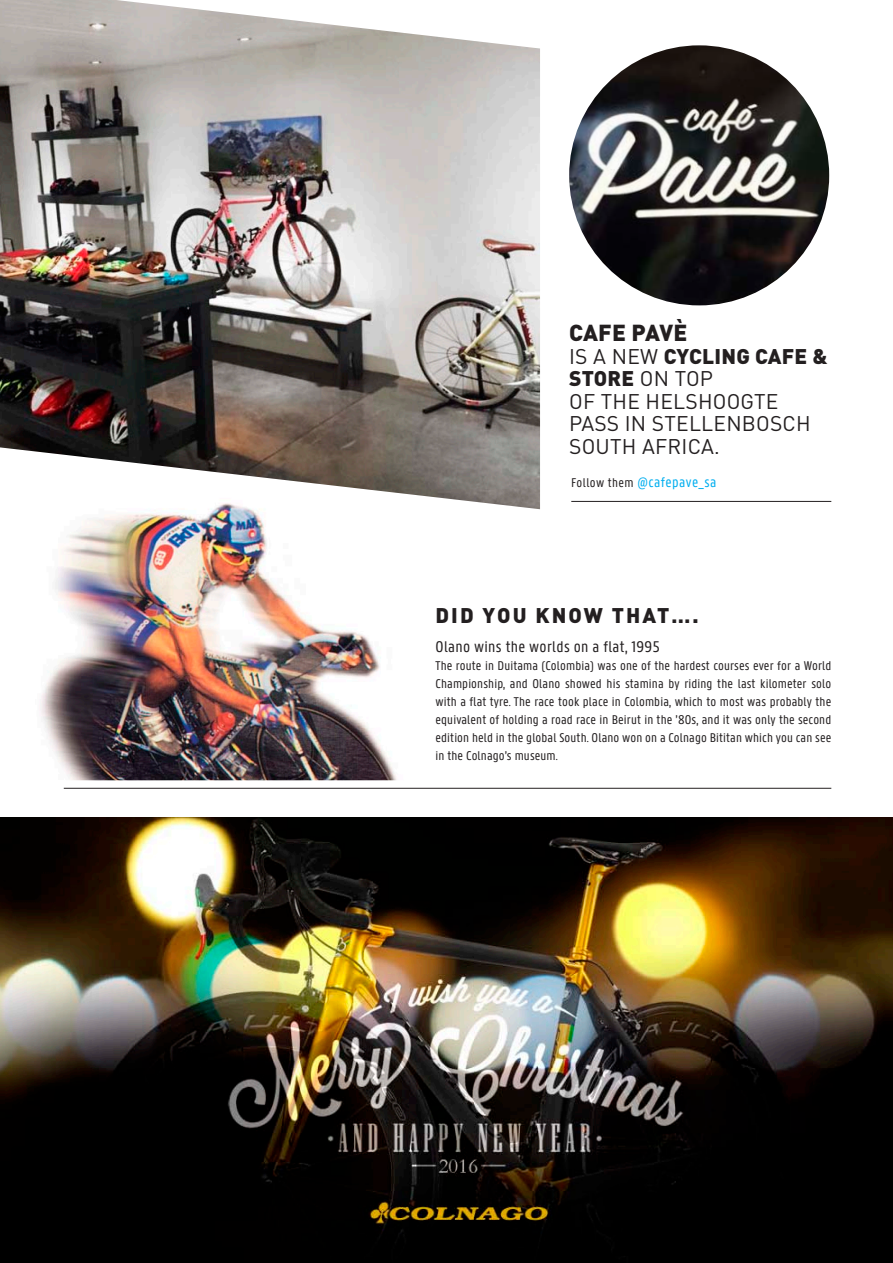
<style>
.page{position:relative;width:893px;height:1263px;background:#fff}
.page>*{position:absolute;margin:0;border:0;box-sizing:border-box;transform-origin:0 0}
.t1{font:900 22.95px "DIN";letter-spacing:.005em;color:#231f20}
.t2{font:21px/22.5px "DIN";letter-spacing:.01em;color:#231f20}
.t3{font:900 21px/22.5px "DIN";letter-spacing:.01em;color:#231f20}
.t4{font:900 21px "DIN";letter-spacing:.1em;color:#231f20}
.t5{font:16.5px "Panno Text CA";letter-spacing:.02em;color:#231f20}
.t6{font:15px "Panno Text CA";letter-spacing:.025em;color:#00aeef}
.t7{font:13.5px/18px "Panno Text CA";letter-spacing:.01em;color:#231f20;text-align:justify}
.s1{font-weight:400}
.s2{font-size:13.5px;color:#231f20}
</style>
<div class="page">
<img style="left:0;top:0;width:540px;height:509px">
<img style="left:14px;top:498px;width:464px;height:282px">
<hr style="left:571px;top:501px;width:260px;height:1px;background:#231f20">
<hr style="left:64px;top:788px;width:767px;height:1px;background:#231f20">
<img style="left:569px;top:45px;width:260px;height:260px;border-radius:130px">
<img style="left:0;top:817px;width:893px;height:446px">
<p class="t1" style="left:569px;top:318px;width:120px">CAFE PAVÈ</p>
<p class="t3" style="left:569px;top:344px;width:260px"><span class="s1">IS A NEW</span> CYCLING CAFE &amp;<br>STORE <span class="s1">ON TOP</span></p>
<p class="t2" style="left:569px;top:390px;width:243px">OF THE HELSHOOGTE<br>PASS IN STELLENBOSCH</p>
<p class="t2" style="left:569px;top:435px;width:152px">SOUTH AFRICA.</p>
<p class="t6" style="left:571px;top:474px;width:147px"><span class="s2">Follow them</span> @cafepave_sa</p>
<p class="t4" style="left:436px;top:601px;width:265px">DID YOU KNOW THAT….</p>
<p class="t5" style="left:436px;top:638px;width:226px">Olano wins the worlds on a flat, 1995</p>
<p class="t7" style="left:436px;top:657px;width:397px">The route in Duitama (Colombia) was one of the hardest courses ever for a World Championship, and Olano showed his stamina by riding the last kilometer solo with a flat tyre. The race took place in Colombia, which to most was probably the equivalent of holding a road race in Beirut in the ’80s, and it was only the second edition held in the global South. Olano won on a Colnago Bititan which you can see in the Colnago’s museum.</p>
</div>
